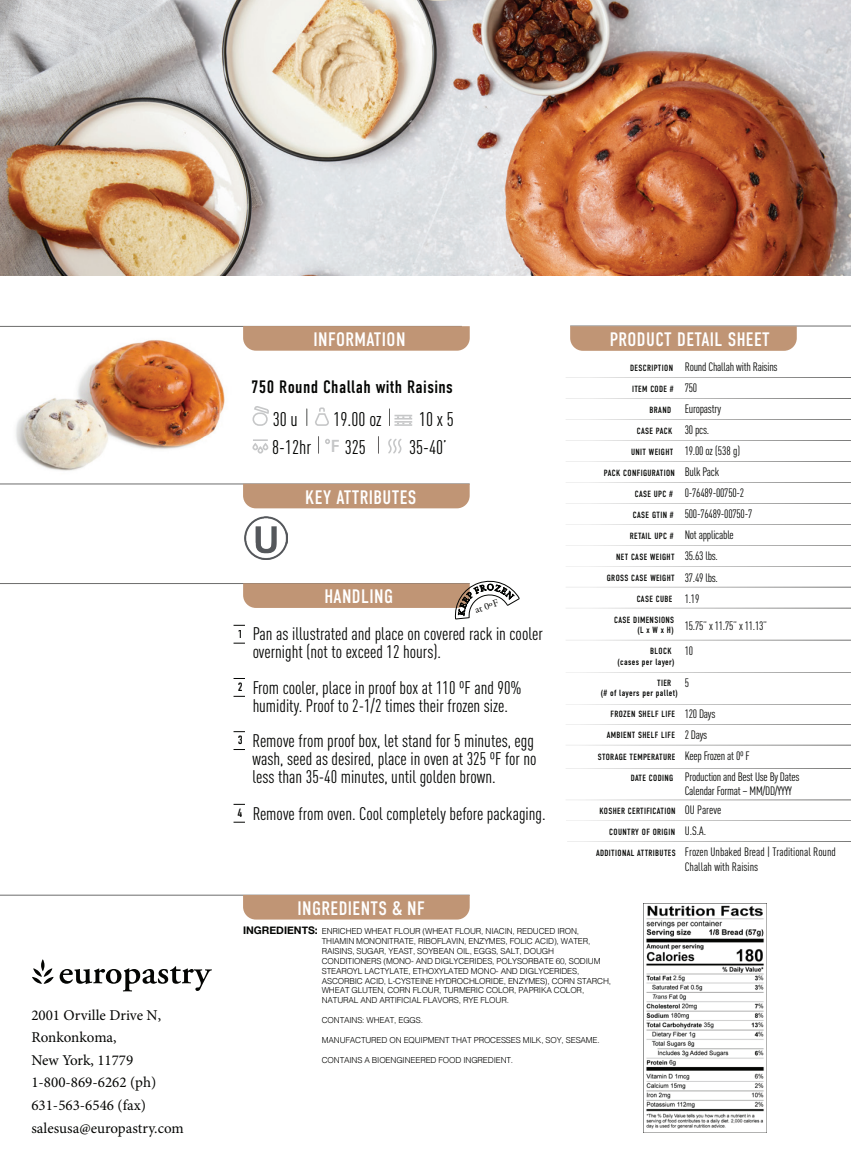
<style>
.page{position:relative;width:851px;height:1149px;background:#fff}
.page>*{position:absolute;margin:0;border:0;box-sizing:border-box;transform-origin:0 0}
.t1{font:19.5px "DIN Condensed";letter-spacing:.02em;color:#fff}
.t2{font:19.5px "DIN Cond";color:#040503}
.t3{font:18px/18px "DIN Cond";color:#040503}
.t4{font:18px "DIN Condensed";letter-spacing:.02em;color:#040503}
.t5{font:15px/22.6px "Minion Pro";color:#040503}
.t6{font:12px/21px "DIN Cond";letter-spacing:-.02em;color:#040503}
.t7{font:12px/21px "DIN Cond";color:#040503}
.t8{font:12px "DIN Condensed";color:#040503}
.t9{font:10.2px "Adobe Garamond Pro";color:#040503}
.t10{font:9px/10.5px "DIN Condensed";letter-spacing:.04em;color:#040503}
.t11{font:300 8.25px/9.9px "Helvetica";letter-spacing:-.02em;color:#040503}
.s1{font-family:"Myriad Pro";font-weight:600;font-size:18px;color:#c6c7c8}
.s2{font-family:"DIN Cond";font-size:12px}
.s3{font-family:"Helvetica Neue";font-weight:700;font-size:10.5px}
</style>
<div class="page">
<hr style="left:0;top:483px;width:469px;height:1px;background:#6d6d6c">
<hr style="left:0;top:326px;width:462px;height:1px;background:#6d6d6c">
<hr style="left:570px;top:326px;width:280px;height:1px;background:#6d6d6c">
<hr style="left:0;top:583px;width:469px;height:1px;background:#6d6d6c">
<hr style="left:0;top:894px;width:469px;height:1px;background:#6d6d6c">
<div style="left:243px;top:326px;width:226px;height:24px;background:#c09575"></div>
<svg style="left:570px;top:326px;width:226px;height:25px;background:#c09778"></svg>
<div style="left:243px;top:483px;width:226px;height:25px;background:#c09575"></div>
<div style="left:243px;top:894px;width:226px;height:25px;background:#c09575"></div>
<svg style="left:243px;top:580px;width:276px;height:39px"></svg>
<div style="left:252px;top:412px;width:16px;height:14px;border:2px solid #c6c7c8;border-radius:6px"></div>
<svg style="left:253px;top:406px;width:16px;height:9px"></svg>
<svg style="left:306px;top:409px;width:1px;height:16px"></svg>
<svg style="left:315px;top:407px;width:14px;height:19px"></svg>
<svg style="left:389px;top:409px;width:23px;height:17px"></svg>
<hr style="left:565px;top:440px;width:285px;height:1px;background:#6d6d6c">
<hr style="left:565px;top:398px;width:285px;height:1px;background:#6d6d6c">
<hr style="left:565px;top:377px;width:285px;height:1px;background:#6d6d6c">
<hr style="left:565px;top:482px;width:285px;height:1px;background:#6d6d6c">
<hr style="left:565px;top:524px;width:285px;height:1px;background:#6d6d6c">
<hr style="left:565px;top:503px;width:285px;height:1px;background:#6d6d6c">
<hr style="left:567px;top:841px;width:283px;height:1px;background:#6d6d6c">
<hr style="left:566px;top:820px;width:284px;height:1px;background:#6d6d6c">
<hr style="left:565px;top:799px;width:285px;height:1px;background:#6d6d6c">
<hr style="left:565px;top:566px;width:285px;height:1px;background:#6d6d6c">
<hr style="left:565px;top:587px;width:285px;height:1px;background:#6d6d6c">
<hr style="left:565px;top:607px;width:285px;height:1px;background:#6d6d6c">
<hr style="left:565px;top:639px;width:285px;height:1px;background:#6d6d6c">
<hr style="left:565px;top:461px;width:285px;height:1px;background:#6d6d6c">
<hr style="left:565px;top:671px;width:285px;height:1px;background:#6d6d6c">
<hr style="left:565px;top:724px;width:285px;height:1px;background:#6d6d6c">
<hr style="left:565px;top:703px;width:285px;height:1px;background:#6d6d6c">
<hr style="left:565px;top:768px;width:285px;height:1px;background:#6d6d6c">
<hr style="left:565px;top:545px;width:285px;height:1px;background:#6d6d6c">
<svg style="left:60px;top:966px;width:152px;height:25px"></svg>
<svg style="left:32px;top:959px;width:22px;height:24px"></svg>
<svg style="left:233px;top:642px;width:12px;height:1px"></svg>
<svg style="left:233px;top:625px;width:12px;height:1px"></svg>
<svg style="left:233px;top:695px;width:12px;height:1px"></svg>
<svg style="left:233px;top:678px;width:12px;height:1px"></svg>
<hr style="left:565px;top:419px;width:285px;height:1px;background:#6d6d6c">
<hr style="left:565px;top:744px;width:285px;height:1px;background:#6d6d6c">
<img style="left:0;top:0;width:850px;height:275px">
<div style="left:252px;top:443px;width:6px;height:7px;border:2px solid #c6c7c8;border-radius:2px"></div>
<div style="left:262px;top:443px;width:6px;height:7px;border:2px solid #c6c7c8;border-radius:2px"></div>
<div style="left:257px;top:446px;width:6px;height:7px;border:2px solid #c6c7c8;border-radius:2px"></div>
<svg style="left:253px;top:439px;width:15px;height:2px"></svg>
<svg style="left:318px;top:436px;width:1px;height:17px"></svg>
<svg style="left:325px;top:438px;width:5px;height:6px"></svg>
<svg style="left:378px;top:436px;width:1px;height:17px"></svg>
<svg style="left:388px;top:438px;width:14px;height:16px"></svg>
<svg style="left:233px;top:749px;width:12px;height:1px"></svg>
<svg style="left:233px;top:731px;width:12px;height:1px"></svg>
<svg style="left:233px;top:821px;width:12px;height:1px"></svg>
<svg style="left:233px;top:803px;width:12px;height:1px"></svg>
<img style="left:643px;top:903px;width:123px;height:229px">
<img style="left:16px;top:339px;width:209px;height:132px">
<img style="left:244px;top:517px;width:43px;height:42px">
<h3 class="t5" style="left:31px;top:1003px;width:154px">2001 Orville Drive N,<br>Ronkonkoma,<br>New York, 11779<br>1-800-869-6262 (ph)<br>631-563-6546 (fax) salesusa@europastry.com</h3>
<h1 class="t1" style="left:313px;top:328px;width:93px">INFORMATION</h1>
<h1 class="t1" style="left:609px;top:328px;width:161px">PRODUCT DETAIL SHEET</h1>
<h2 class="t4" style="left:251px;top:376px;width:203px">750 Round Challah with Raisins</h2>
<h1 class="t2" style="left:273px;top:407px;width:27px">30 u</h1>
<h1 class="t2" style="left:333px;top:407px;width:50px">19.00 oz</h1>
<h1 class="t2" style="left:419px;top:407px;width:36px">10 x 5</h1>
<h1 class="t2" style="left:272px;top:435px;width:95px">8-12hr <span class="s1">F</span> 325</h1>
<h1 class="t2" style="left:409px;top:435px;width:39px">35-40’</h1>
<h1 class="t1" style="left:305px;top:486px;width:113px">KEY ATTRIBUTES</h1>
<h1 class="t1" style="left:324px;top:585px;width:70px">HANDLING</h1>
<p class="t9" style="left:473px;top:604px;width:26px;rotate:-19deg">at 0ºF</p>
<h3 class="t8" style="left:237px;top:627px;width:7px">1</h3>
<h3 class="t8" style="left:237px;top:680px;width:7px">2</h3>
<h2 class="t3" style="left:252px;top:624px;width:292px">Pan as illustrated and place on covered rack in cooler overnight (not to exceed 12 hours).</h2>
<h2 class="t3" style="left:252px;top:678px;width:271px">From cooler, place in proof box at 110 ºF and 90% humidity. Proof to 2-1/2 times their frozen size.</h2>
<h3 class="t8" style="left:237px;top:733px;width:7px">3</h3>
<h2 class="t3" style="left:252px;top:731px;width:285px">Remove from proof box, let stand for 5 minutes, egg wash, seed as desired, place in oven at 325 ºF for no less than 35-40 minutes, until golden brown.</h2>
<h3 class="t8" style="left:237px;top:805px;width:7px">4</h3>
<h2 class="t3" style="left:252px;top:804px;width:295px">Remove from oven. Cool completely before packaging.</h2>
<h3 class="t6" style="left:684px;top:356px;width:94px">Round Challah with Raisins<br>750<br>Europastry<br>30 pcs.<br>19.00 oz (538 g)<br>Bulk Pack<br>0-76489-00750-2<br>500-76489-00750-7<br>Not applicable<br>35.63 lbs.<br>37.49 lbs.<br>1.19</h3>
<h3 class="t6" style="left:684px;top:612px;width:84px;line-height:25.5px">15.75” x 11.75” x 11.13”<br>10</h3>
<h3 class="t6" style="left:684px;top:671px;width:6px">5</h3>
<h3 class="t6" style="left:684px;top:703px;width:32px">120 Days</h3>
<h3 class="t6" style="left:684px;top:745px;width:116px">Keep Frozen at 0º F<br>Production and Best Use By Dates</h3>
<h3 class="t6" style="left:684px;top:780px;width:109px;line-height:19.5px">Calendar Format – MM/DD/YYYY<br>OU Pareve</h3>
<h3 class="t7" style="left:684px;top:820px;width:153px">U.S.A.<br>Frozen Unbaked Bread | Traditional Round</h3>
<h3 class="t7" style="left:684px;top:855px;width:75px">Challah with Raisins</h3>
<p class="t10" style="left:630px;top:362px;width:44px">DESCRIPTION</p>
<p class="t10" style="left:632px;top:383px;width:43px">ITEM CODE #</p>
<p class="t10" style="left:649px;top:404px;width:23px">BRAND</p>
<p class="t10" style="left:636px;top:425px;width:37px">CASE PACK</p>
<p class="t10" style="left:631px;top:446px;width:44px">UNIT WEIGHT</p>
<p class="t10" style="left:603px;top:467px;width:73px">PACK CONFIGURATION</p>
<p class="t10" style="left:634px;top:488px;width:40px">CASE UPC #</p>
<p class="t10" style="left:632px;top:509px;width:42px">CASE GTIN #</p>
<p class="t10" style="left:629px;top:530px;width:45px">RETAIL UPC #</p>
<p class="t10" style="left:616px;top:551px;width:60px">NET CASE WEIGHT</p>
<p class="t10" style="left:606px;top:572px;width:69px">GROSS CASE WEIGHT</p>
<p class="t10" style="left:636px;top:593px;width:37px">CASE CUBE</p>
<p class="t10" style="left:614px;top:614px;width:61px;text-align:right">CASE DIMENSIONS (L x W x H)</p>
<p class="t10" style="left:617px;top:646px;width:58px;text-indent:33px">BLOCK (cases per layer)</p>
<p class="t10" style="left:600px;top:677px;width:78px;text-indent:56px">TIER (# of layers per pallet)</p>
<p class="t10" style="left:610px;top:709px;width:66px">FROZEN SHELF LIFE</p>
<p class="t10" style="left:597px;top:751px;width:79px">STORAGE TEMPERATURE</p>
<p class="t10" style="left:630px;top:772px;width:44px">DATE CODING</p>
<p class="t10" style="left:599px;top:805px;width:78px">KOSHER CERTIFICATION</p>
<p class="t10" style="left:609px;top:826px;width:67px">COUNTRY OF ORIGIN</p>
<p class="t10" style="left:596px;top:847px;width:81px">ADDITIONAL ATTRIBUTES</p>
<p class="t10" style="left:606px;top:730px;width:102px">AMBIENT SHELF LIFE <span class="s2">2 Days</span></p>
<h1 class="t1" style="left:297px;top:897px;width:129px">INGREDIENTS &amp; NF</h1>
<p class="t11" style="left:322px;top:925px;width:291px;text-indent:-79px"><span class="s3">INGREDIENTS:</span> ENRICHED WHEAT FLOUR (WHEAT FLOUR, NIACIN, REDUCED IRON, THIAMIN MONONITRATE, RIBOFLAVIN, ENZYMES, FOLIC ACID), WATER, RAISINS, SUGAR, YEAST, SOYBEAN OIL, EGGS, SALT, DOUGH CONDITIONERS (MONO- AND DIGLYCERIDES, POLYSORBATE 60, SODIUM STEAROYL LACTYLATE, ETHOXYLATED MONO- AND DIGLYCERIDES, ASCORBIC ACID, L-CYSTEINE HYDROCHLORIDE, ENZYMES), CORN STARCH, WHEAT GLUTEN, CORN FLOUR, TURMERIC COLOR, PAPRIKA COLOR, NATURAL AND ARTIFICIAL FLAVORS, RYE FLOUR.</p>
<p class="t11" style="left:322px;top:1014px;width:103px">CONTAINS: WHEAT, EGGS.</p>
<p class="t11" style="left:322px;top:1034px;width:279px">MANUFACTURED ON EQUIPMENT THAT PROCESSES MILK, SOY, SESAME.</p>
<p class="t11" style="left:322px;top:1053px;width:193px">CONTAINS A BIOENGINEERED FOOD INGREDIENT.</p>
</div>
